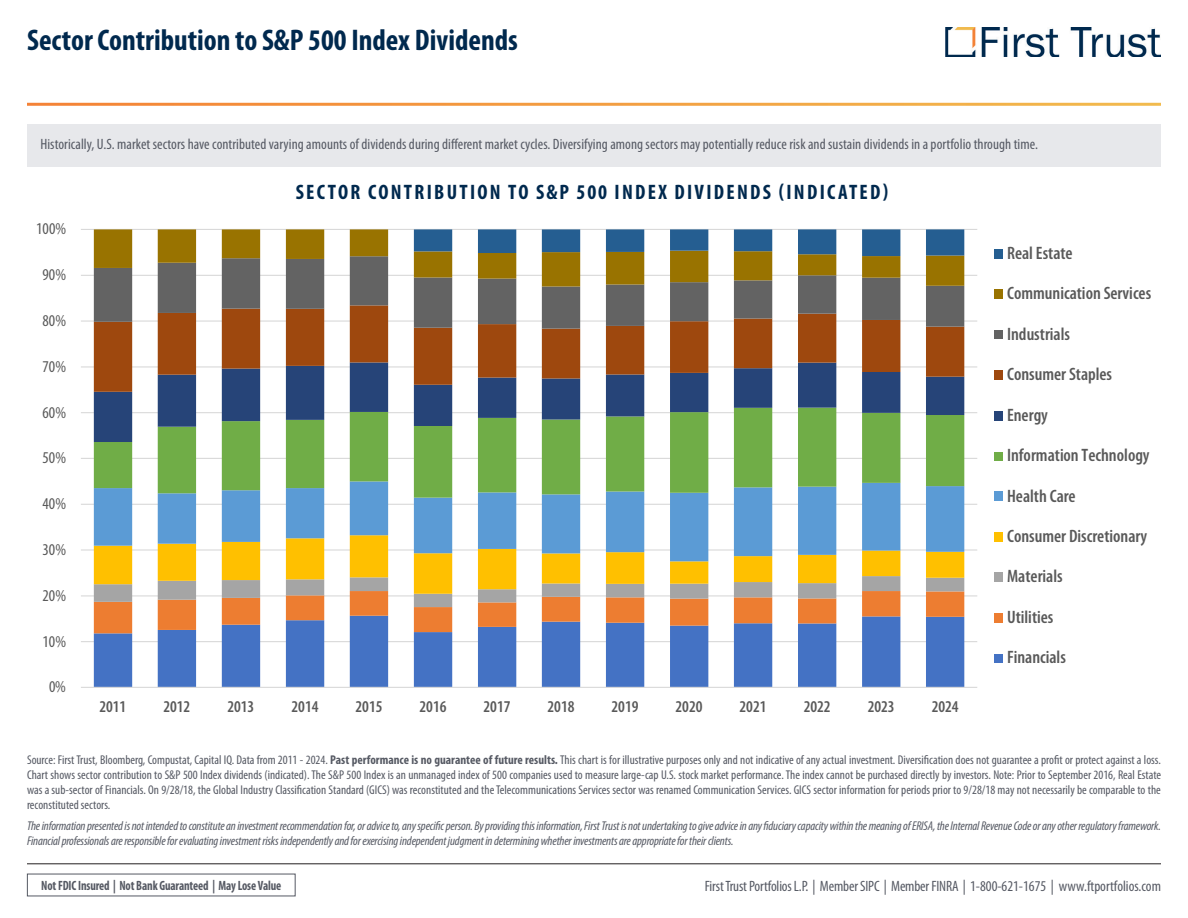
<style>
.page{position:relative;width:1188px;height:918px;background:#fff}
.page>*{position:absolute;margin:0;border:0;box-sizing:border-box;transform-origin:0 0}
.t1{font:700 condensed 30px "Myriad Pro";color:#00294e}
.t2{font:700 condensed 21px "Myriad Pro";letter-spacing:.11em;color:#00294e}
.t3{font:600 condensed 18px "Myriad Pro";color:#595959}
.t4{font:600 condensed 16.5px "Myriad Pro";letter-spacing:-.005em;color:#595959}
.t5{font:condensed 16.5px "Myriad Pro";letter-spacing:-.005em;color:#595959}
.t6{font:condensed 15px "Myriad Pro";letter-spacing:.005em;color:#555963}
.t7{font:700 condensed 13.5px "Myriad Pro";letter-spacing:-.01em;color:#555963;scale:.91 1}
.t8{font:condensed 12.75px/15px "Myriad Pro";color:#555963;text-align:justify}
.t9{font:italic condensed 12.75px/15px "Myriad Pro";letter-spacing:-.01em;color:#555963}
.s1{font-weight:700}
</style>
<div class="page">
<img style="left:945px;top:27px;width:216px;height:30px">
<hr style="left:27px;top:863px;width:1134px;height:1px;background:#231f20">
<div style="left:27px;top:124px;width:1134px;height:42px;background:#e7e8eb"></div>
<hr style="left:81px;top:641px;width:896px;height:1px;background:#d9d9d9">
<hr style="left:81px;top:595px;width:896px;height:1px;background:#d9d9d9">
<hr style="left:81px;top:549px;width:896px;height:2px;background:#d9d9d9">
<hr style="left:81px;top:504px;width:896px;height:1px;background:#d9d9d9">
<hr style="left:81px;top:458px;width:896px;height:1px;background:#d9d9d9">
<hr style="left:81px;top:412px;width:896px;height:1px;background:#d9d9d9">
<hr style="left:81px;top:366px;width:896px;height:2px;background:#d9d9d9">
<hr style="left:81px;top:320px;width:896px;height:2px;background:#d9d9d9">
<hr style="left:81px;top:275px;width:896px;height:1px;background:#d9d9d9">
<hr style="left:81px;top:229px;width:896px;height:1px;background:#d9d9d9">
<svg style="left:94px;top:633px;width:870px;height:54px;fill:#4472c4"></svg>
<svg style="left:94px;top:594px;width:870px;height:39px"></svg>
<svg style="left:94px;top:561px;width:870px;height:33px"></svg>
<svg style="left:94px;top:498px;width:870px;height:63px"></svg>
<svg style="left:94px;top:442px;width:870px;height:56px;fill:#70ad47"></svg>
<svg style="left:94px;top:392px;width:870px;height:50px"></svg>
<svg style="left:94px;top:329px;width:870px;height:63px"></svg>
<svg style="left:94px;top:286px;width:870px;height:43px"></svg>
<svg style="left:94px;top:229px;width:870px;height:57px"></svg>
<svg style="left:414px;top:229px;width:550px;height:27px"></svg>
<hr style="left:81px;top:687px;width:896px;height:1px;background:#d9d9d9">
<div style="left:994px;top:249px;width:9px;height:9px;background:#255e91"></div>
<div style="left:994px;top:290px;width:9px;height:9px;background:#997300"></div>
<div style="left:994px;top:330px;width:9px;height:9px;background:#636363"></div>
<div style="left:994px;top:371px;width:9px;height:9px;background:#9e480e"></div>
<div style="left:994px;top:411px;width:9px;height:9px;background:#264478"></div>
<div style="left:994px;top:452px;width:9px;height:9px;background:#70ad47"></div>
<div style="left:994px;top:492px;width:9px;height:9px;background:#5b9bd5"></div>
<div style="left:994px;top:532px;width:9px;height:10px;background:#ffc000"></div>
<div style="left:994px;top:573px;width:9px;height:9px;background:#a5a5a5"></div>
<div style="left:994px;top:613px;width:9px;height:9px;background:#ed7d31"></div>
<div style="left:994px;top:654px;width:9px;height:9px;background:#4472c4"></div>
<p class="t1" style="left:27px;top:21px;width:492px">Sector Contribution to S&amp;P 500 Index Dividends</p>
<p class="t6" style="left:40px;top:135px;width:999px">Historically, U.S. market sectors have contributed varying amounts of dividends during different market cycles. Diversifying among sectors may potentially reduce risk and sustain dividends in a portfolio through time.</p>
<p class="t2" style="left:296px;top:179px;width:594px">SECTOR CONTRIBUTION TO S&amp;P 500 INDEX DIVIDENDS (INDICATED)</p>
<p class="t5" style="left:36px;top:219px;width:31px">100%</p>
<p class="t5" style="left:43px;top:265px;width:25px">90%</p>
<p class="t5" style="left:43px;top:311px;width:25px">80%</p>
<p class="t5" style="left:43px;top:356px;width:25px">70%</p>
<p class="t5" style="left:43px;top:402px;width:25px">60%</p>
<p class="t5" style="left:43px;top:448px;width:25px">50%</p>
<p class="t5" style="left:43px;top:494px;width:25px">40%</p>
<p class="t5" style="left:43px;top:540px;width:25px">30%</p>
<p class="t5" style="left:43px;top:585px;width:25px">20%</p>
<p class="t5" style="left:43px;top:631px;width:25px">10%</p>
<p class="t5" style="left:49px;top:677px;width:18px">0%</p>
<p class="t4" style="left:99px;top:697px;width:28px">2011</p>
<p class="t4" style="left:163px;top:697px;width:28px">2012</p>
<p class="t4" style="left:227px;top:697px;width:28px">2013</p>
<p class="t4" style="left:292px;top:697px;width:28px">2014</p>
<p class="t4" style="left:356px;top:697px;width:28px">2015</p>
<p class="t4" style="left:420px;top:697px;width:28px">2016</p>
<p class="t4" style="left:484px;top:697px;width:28px">2017</p>
<p class="t4" style="left:548px;top:697px;width:28px">2018</p>
<p class="t4" style="left:612px;top:697px;width:28px">2019</p>
<p class="t4" style="left:676px;top:697px;width:28px">2020</p>
<p class="t4" style="left:740px;top:697px;width:28px">2021</p>
<p class="t4" style="left:804px;top:697px;width:28px">2022</p>
<p class="t4" style="left:868px;top:697px;width:28px">2023</p>
<p class="t4" style="left:932px;top:697px;width:28px">2024</p>
<p class="t3" style="left:1007px;top:243px;width:67px">Real Estate</p>
<p class="t3" style="left:1007px;top:284px;width:146px">Communication Services</p>
<p class="t3" style="left:1007px;top:324px;width:64px">Industrials</p>
<p class="t3" style="left:1007px;top:364px;width:107px">Consumer Staples</p>
<p class="t3" style="left:1007px;top:405px;width:42px">Energy</p>
<p class="t3" style="left:1007px;top:445px;width:144px">Information Technology</p>
<p class="t3" style="left:1007px;top:486px;width:70px">Health Care</p>
<p class="t3" style="left:1007px;top:526px;width:142px">Consumer Discretionary</p>
<p class="t3" style="left:1007px;top:567px;width:57px">Materials</p>
<p class="t3" style="left:1007px;top:607px;width:48px">Utilities</p>
<p class="t3" style="left:1007px;top:648px;width:60px">Financials</p>
<p class="t8" style="left:27px;top:752px;width:1136px">Source: First Trust, Bloomberg, Compustat, Capital IQ. Data from 2011 - 2024. <span class="s1">Past performance is no guarantee of future results.</span> This chart is for illustrative purposes only and not indicative of any actual investment. Diversification does not guarantee a profit or protect against a loss.<br>Chart shows sector contribution to S&amp;P 500 Index dividends (indicated). The S&amp;P 500 Index is an unmanaged index of 500 companies used to measure large-cap U.S. stock market performance. The index cannot be purchased directly by investors. Note: Prior to September 2016, Real Estate was a sub-sector of Financials. On 9/28/18, the Global Industry Classification Standard (GICS) was reconstituted and the Telecommunications Services sector was renamed Communication Services. GICS sector information for periods prior to 9/28/18 may not necessarily be comparable to the reconstituted sectors.</p>
<p class="t9" style="left:27px;top:818px;width:1135px">The information presented is not intended to constitute an investment recommendation for, or advice to, any specific person. By providing this information, First Trust is not undertaking to give advice in any fiduciary capacity within the meaning of ERISA, the Internal Revenue Code or any other regulatory framework.<br>Financial professionals are responsible for evaluating investment risks independently and for exercising independent judgment in determining whether investments are appropriate for their clients.</p>
<p class="t7" style="left:41px;top:877px;width:265px">Not FDIC Insured | Not Bank Guaranteed | May Lose Value</p>
<p class="t6" style="left:705px;top:877px;width:458px">First Trust Portfolios L.P. | Member SIPC | Member FINRA | 1-800-621-1675 | www.ftportfolios.com</p>
</div>
